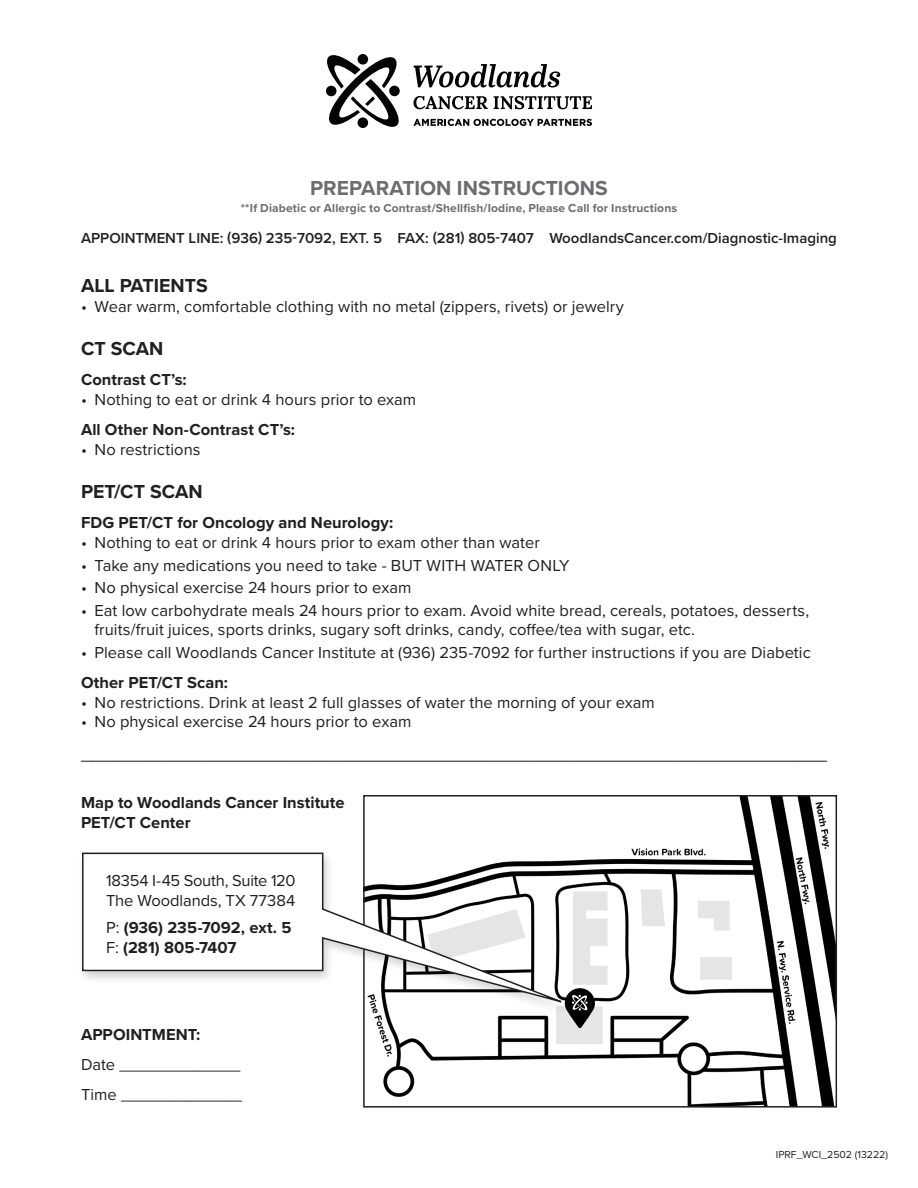
<style>
.page{position:relative;width:918px;height:1188px;background:#fff}
.page>*{position:absolute;margin:0;border:0;box-sizing:border-box;transform-origin:0 0}
.t1{font:700 21px "Proxima Nova";color:#6c6d70}
.t2{font:700 19.5px "Proxima Nova";color:#231f20}
.t3{font:18px "Proxima Nova";color:#231f20}
.t4{font:16.5px/19.8px "Proxima Nova";color:#231f20}
.t5{font:700 16.5px "Proxima Nova";color:#231f20}
.t6{font:600 15px "Proxima Nova";color:#231f20}
.t7{font:700 12px "Proxima Nova";letter-spacing:.015em;color:#6c6d70}
.t8{font:10.5px "Proxima Nova";color:#231f20}
.s1{font-weight:400}
</style>
<div class="page">
<img style="left:374px;top:798px;width:460px;height:307px">
<div style="left:363px;top:795px;width:474px;height:313px;border:2px solid #231f20"></div>
<svg style="left:565px;top:988px;width:30px;height:40px"></svg>
<div style="left:77px;top:850px;width:495px;height:165px;background:#fff"></div>
<svg style="left:82px;top:852px;width:505px;height:158px"></svg>
<svg style="left:413px;top:64px;width:147px;height:23px"></svg>
<svg style="left:413px;top:96px;width:75px;height:13px"></svg>
<svg style="left:494px;top:96px;width:98px;height:13px"></svg>
<svg style="left:413px;top:119px;width:179px;height:7px"></svg>
<svg style="left:326px;top:54px;width:74px;height:73px"></svg>
<p class="t1" style="left:310px;top:172px;width:299px">PREPARATION INSTRUCTIONS</p>
<p class="t7" style="left:241px;top:199px;width:438px">**If Diabetic or Allergic to Contrast/Shellfish/Iodine, Please Call for Instructions</p>
<p class="t6" style="left:81px;top:227px;width:758px">APPOINTMENT LINE: (936) 235-7092, EXT. 5 FAX: (281) 805-7407 WoodlandsCancer.com/Diagnostic-Imaging</p>
<p class="t2" style="left:81px;top:271px;width:128px">ALL PATIENTS</p>
<p class="t4" style="left:81px;top:296px;width:545px">• Wear warm, comfortable clothing with no metal (zippers, rivets) or jewelry</p>
<p class="t2" style="left:81px;top:334px;width:84px">CT SCAN</p>
<p class="t5" style="left:81px;top:368px;width:107px">Contrast CT’s:</p>
<p class="t4" style="left:81px;top:389px;width:337px">• Nothing to eat or drink 4 hours prior to exam</p>
<p class="t5" style="left:81px;top:417px;width:216px">All Other Non-Contrast CT’s:</p>
<p class="t4" style="left:81px;top:439px;width:121px">• No restrictions</p>
<p class="t2" style="left:81px;top:477px;width:123px">PET/CT SCAN</p>
<p class="t5" style="left:81px;top:510px;width:314px">FDG PET/CT for Oncology and Neurology:</p>
<p class="t4" style="left:81px;top:532px;width:460px">• Nothing to eat or drink 4 hours prior to exam other than water</p>
<p class="t4" style="left:81px;top:554px;width:490px">• Take any medications you need to take - BUT WITH WATER ONLY</p>
<p class="t4" style="left:81px;top:577px;width:332px">• No physical exercise 24 hours prior to exam</p>
<p class="t4" style="left:94px;top:599px;width:716px;text-indent:-13px">• Eat low carbohydrate meals 24 hours prior to exam. Avoid white bread, cereals, potatoes, desserts, fruits/fruit juices, sports drinks, sugary soft drinks, candy, coffee/tea with sugar, etc.</p>
<p class="t4" style="left:81px;top:642px;width:731px">• Please call Woodlands Cancer Institute at (936) 235-7092 for further instructions if you are Diabetic</p>
<p class="t5" style="left:81px;top:670px;width:149px">Other PET/CT Scan:</p>
<p class="t4" style="left:81px;top:692px;width:575px">• No restrictions. Drink at least 2 full glasses of water the morning of your exam</p>
<p class="t4" style="left:81px;top:711px;width:332px">• No physical exercise 24 hours prior to exam</p>
<p class="t3" style="left:81px;top:740px;width:748px">___________________________________________________________________________</p>
<p class="t5" style="left:81px;top:791px;width:265px">Map to Woodlands Cancer Institute</p>
<p class="t5" style="left:81px;top:810px;width:111px">PET/CT Center</p>
<p class="t4" style="left:106px;top:870px;width:191px">18354 I-45 South, Suite 120<br>The Woodlands, TX 77384</p>
<p class="t5" style="left:106px;top:915px;width:187px"><span class="s1">P:</span> (936) 235-7092, ext. 5</p>
<p class="t5" style="left:106px;top:935px;width:132px"><span class="s1">F:</span> (281) 805-7407</p>
<p class="t5" style="left:81px;top:1022px;width:121px">APPOINTMENT:</p>
<p class="t4" style="left:81px;top:1049px;width:163px;line-height:30px">Date _____________<br>Time _____________</p>
<p class="t8" style="left:776px;top:1147px;width:114px">IPRF_WCI_2502 (13222)</p>
</div>
